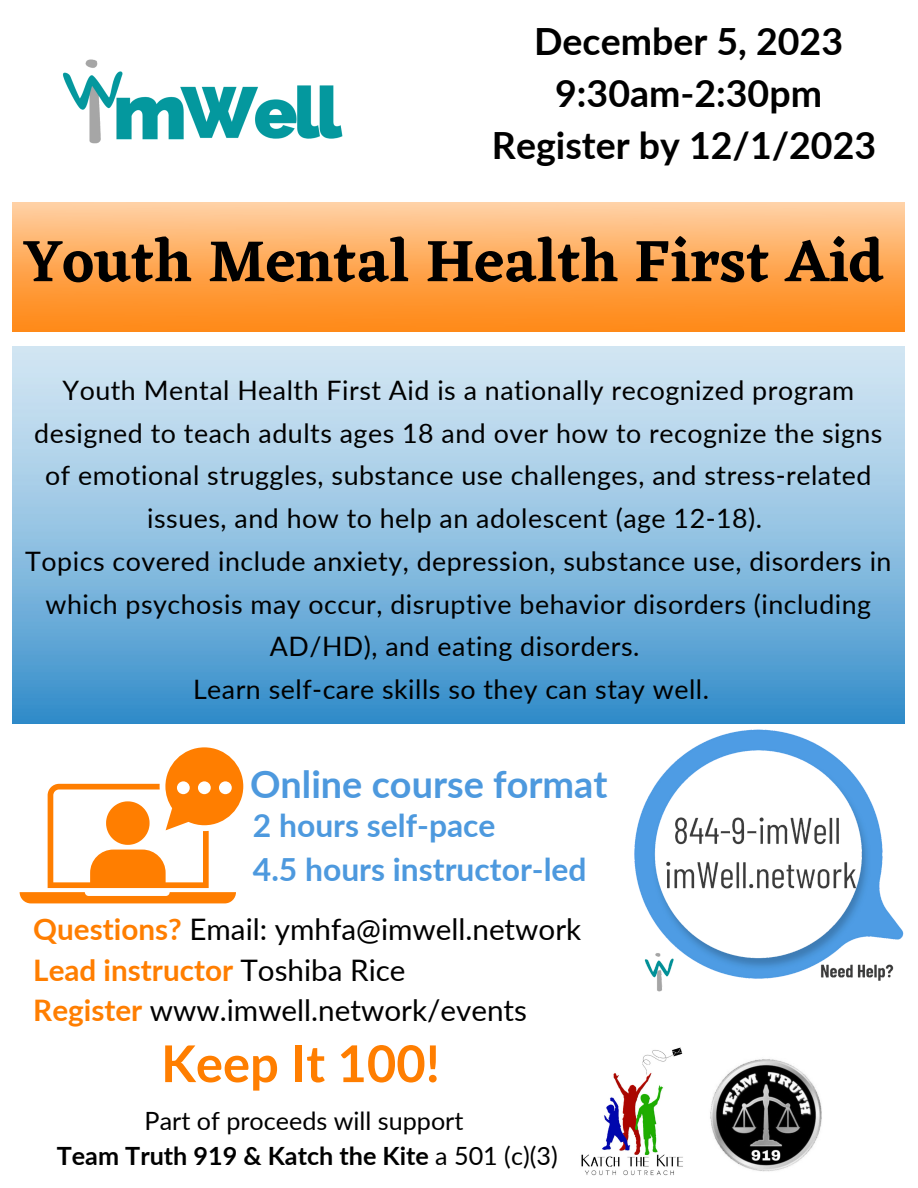
<style>
.page{position:relative;width:918px;height:1188px;background:#fff}
.page>*{position:absolute;margin:0;border:0;box-sizing:border-box;transform-origin:0 0}
.t1{font:600 60.75px "Eczar";color:#000}
.t2{font:700 50.7px "Lato";color:#ff7e00}
.t3{font:700 37.8px "Lato";color:#4d99de}
.t4{font:700 37.5px "Lato";color:#000}
.t5{font:700 31.8px "Lato";color:#4d99de}
.t6{font:29.7px "Lato";color:#000}
.t7{font:700 29.7px "Lato";color:#ff7e00}
.t8{font:26.85px/42.8px "Lato";letter-spacing:.02em;color:#000;text-align:center}
.t9{font:700 25.2px "Lato";color:#000}
.t10{font:25.2px "Lato";color:#000}
.s1{font-weight:700;color:#ff7e00}
.s2{font-weight:400;color:#000}
.s3{font-weight:400}
</style>
<div class="page">
<img style="left:12px;top:202px;width:893px;height:130px">
<img style="left:12px;top:347px;width:893px;height:377px">
<svg style="left:20px;top:747px;width:223px;height:156px"></svg>
<img style="left:710px;top:1059px;width:112px;height:113px">
<img style="left:581px;top:1047px;width:102px;height:129px">
<img style="left:634px;top:729px;width:270px;height:263px">
<img style="left:62px;top:59px;width:281px;height:85px">
<p class="t4" style="left:534px;top:18px;width:311px">December 5, 2023</p>
<p class="t4" style="left:555px;top:70px;width:268px">9:30am-2:30pm</p>
<p class="t4" style="left:492px;top:122px;width:386px">Register by 12/1/2023</p>
<p class="t1" style="left:23px;top:225px;width:862px">Youth Mental Health First Aid</p>
<p class="t8" style="left:34px;top:368px;width:850px">Youth Mental Health First Aid is a nationally recognized program designed to teach adults ages 18 and over how to recognize the signs of emotional struggles, substance use challenges, and stress-related issues, and how to help an adolescent (age 12-18).</p>
<p class="t8" style="left:25px;top:539px;width:868px">Topics covered include anxiety, depression, substance use, disorders in which psychosis may occur, disruptive behavior disorders (including<br>AD/HD), and eating disorders.</p>
<p class="t8" style="left:193px;top:667px;width:518px">Learn self-care skills so they can stay well.</p>
<p class="t3" style="left:250px;top:760px;width:359px">Online course format</p>
<p class="t5" style="left:253px;top:806px;width:244px">2 hours self-pace</p>
<p class="t5" style="left:253px;top:849px;width:335px">4.5 hours instructor-led</p>
<p class="t6" style="left:33px;top:911px;width:549px"><span class="s1">Questions?</span> Email: ymhfa@imwell.network</p>
<p class="t7" style="left:33px;top:952px;width:374px">Lead instructor <span class="s2">Toshiba Rice</span></p>
<p class="t6" style="left:33px;top:992px;width:495px"><span class="s1">Register</span> www.imwell.network/events</p>
<p class="t2" style="left:161px;top:1032px;width:280px">Keep It 100!</p>
<p class="t10" style="left:145px;top:1105px;width:320px">Part of proceeds will support</p>
<p class="t9" style="left:57px;top:1140px;width:503px">Team Truth 919 &amp; Katch the Kite <span class="s3">a 501 (c)(3)</span></p>
</div>
